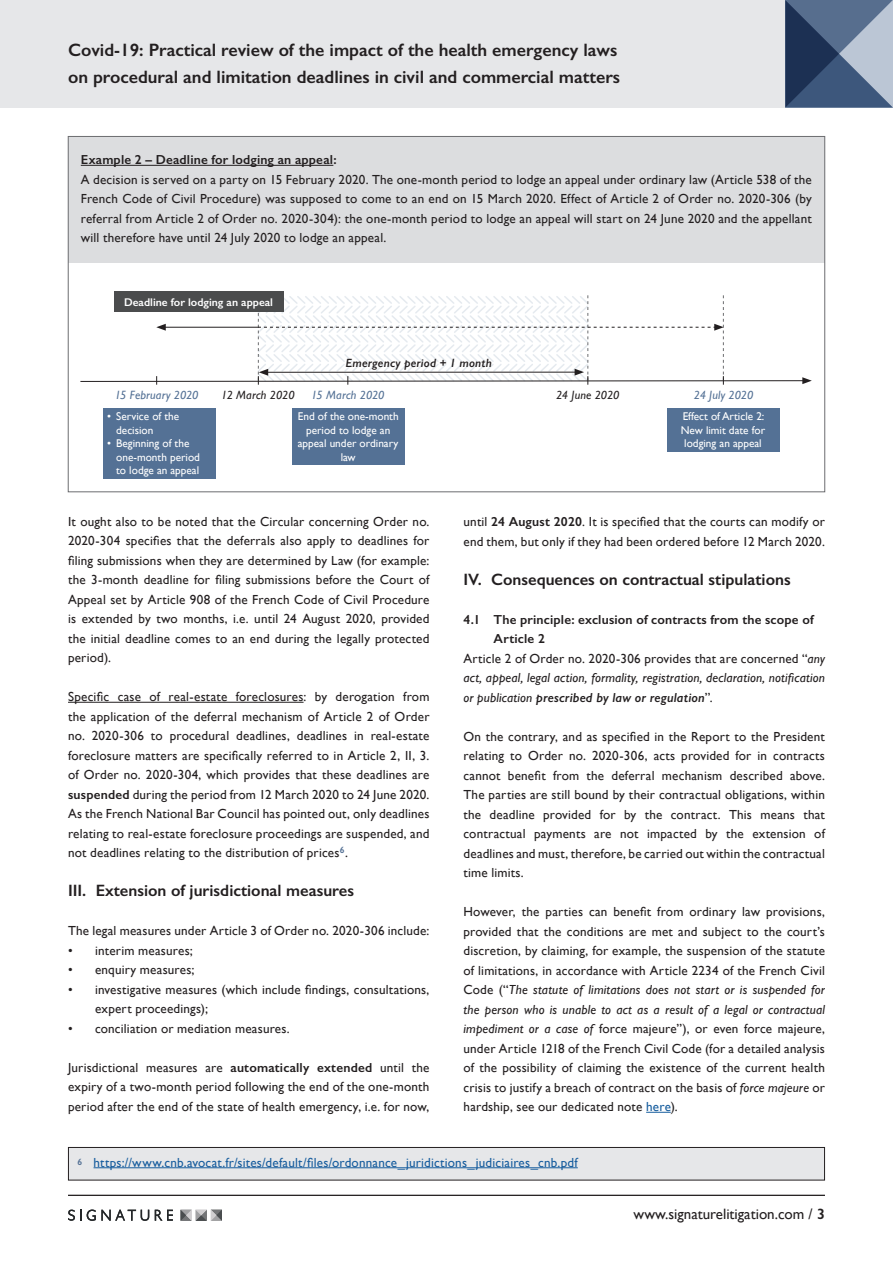
<style>
.page{position:relative;width:893px;height:1263px;background:#fff}
.page>*{position:absolute;margin:0;border:0;box-sizing:border-box;transform-origin:0 0}
.heading_1{font:600 18px "Gill Sans";color:#231f20}
.heading_1-2{font:600 16.5px "Gill Sans";color:#231f20}
.t1{font:15px "Gill Sans";color:#231f20}
.table_style{font:13.2px/19.5px "Gill Sans";letter-spacing:.015em;color:#231f20;text-align:justify}
.table_style-2{font:italic 13.2px/19.5px "Gill Sans";letter-spacing:.015em;color:#231f20;text-align:justify}
.table_style-3{font:13.2px "Gill Sans";letter-spacing:.015em;color:#175d9e}
.INDENT{font:600 13.2px/19.5px "Gill Sans";letter-spacing:.015em;color:#231f20}
.underline{font:600 13.2px "Gill Sans";letter-spacing:.015em;color:#231f20}
.table_style-4{font:italic 12px "Gill Sans";letter-spacing:.01em;color:#547195}
.table_style-5{font:italic 600 12px "Gill Sans";letter-spacing:.015em;color:#231f20}
.table_style-6{font:italic 12px "Gill Sans";letter-spacing:-.01em;color:#231f20}
.table_style-7{font:italic 12px "Gill Sans";letter-spacing:-.01em;color:#547195}
.heading_1-3{font:11.25px/13.5px "Gill Sans";color:#fff;text-align:center}
.heading_1-4{font:600 11.25px "Gill Sans";color:#fff}
.table_style-8{font:600 9px "Gill Sans";color:#547195}
.s1{font-weight:600}
.s2{font-style:normal}
.s3{font-style:italic}
.s4{color:#175d9e}
</style>
<div class="page">
<div style="left:0;top:0;width:893px;height:108px;background:#e6e7e9"></div>
<svg style="left:785px;top:0;width:108px;height:108px;background:#5a6e8c"></svg>
<svg style="left:155px;top:1210px;width:18px;height:11px"></svg>
<svg style="left:68px;top:1209px;width:81px;height:12px"></svg>
<svg style="left:181px;top:1210px;width:41px;height:11px"></svg>
<hr style="left:68px;top:1195px;width:757px;height:1px;background:#231f20">
<div style="left:68px;top:136px;width:757px;height:126px;background:#dcdddf"></div>
<hr style="left:68px;top:702px;width:236px;height:1px;background:#231f20">
<svg style="left:646px;top:1112px;width:25px;height:1px"></svg>
<hr style="left:81px;top:165px;width:252px;height:1px;background:#231f20">
<div style="left:68px;top:1147px;width:756px;height:33px;background:#e6e7e9"></div>
<div style="left:68px;top:1147px;width:757px;height:33px;border:1px solid #231f20"></div>
<hr style="left:94px;top:1167px;width:484px;height:1px;background:#175d9e">
<div style="left:667px;top:408px;width:112px;height:44px;background:#547195"></div>
<div style="left:292px;top:408px;width:112px;height:57px;background:#547195"></div>
<svg style="left:80px;top:294px;width:732px;height:91px"></svg>
<div style="left:114px;top:291px;width:169px;height:21px;background:#4b4c4d"></div>
<div style="left:103px;top:408px;width:112px;height:71px;background:#547195"></div>
<p class="heading_1" style="left:68px;top:39px;width:551px">Covid-19: Practical review of the impact of the health emergency laws</p>
<p class="heading_1" style="left:68px;top:66px;width:554px">on procedural and limitation deadlines in civil and commercial matters</p>
<p class="underline" style="left:81px;top:152px;width:257px">Example 2 – Deadline for lodging an appeal:</p>
<p class="table_style" style="left:81px;top:169px;width:732px">A decision is served on a party on 15 February 2020. The one-month period to lodge an appeal under ordinary law (Article 538 of the French Code of Civil Procedure) was supposed to come to an end on 15 March 2020. Effect of Article 2 of Order no. 2020-306 (by referral from Article 2 of Order no. 2020-304): the one-month period to lodge an appeal will start on 24 June 2020 and the appellant will therefore have until 24 July 2020 to lodge an appeal.</p>
<p class="heading_1-4" style="left:124px;top:295px;width:150px">Deadline for lodging an appeal</p>
<p class="table_style-5" style="left:346px;top:356px;width:148px">Emergency period + 1 month</p>
<p class="table_style-4" style="left:115px;top:388px;width:85px">15 February 2020</p>
<p class="table_style-6" style="left:221px;top:388px;width:75px">12 March 2020</p>
<p class="table_style-4" style="left:311px;top:388px;width:75px">15 March 2020</p>
<p class="table_style-6" style="left:556px;top:388px;width:65px">24 June 2020</p>
<p class="table_style-7" style="left:694px;top:388px;width:61px">24 July 2020</p>
<p class="heading_1-3" style="left:683px;top:410px;width:83px">Effect of Article 2:</p>
<p class="heading_1-3" style="left:681px;top:423px;width:86px">New limit date for lodging an appeal</p>
<p class="heading_1-3" style="left:298px;top:410px;width:102px">End of the one-month period to lodge an appeal under ordinary law</p>
<p class="heading_1-3" style="left:116px;top:410px;width:65px;text-align:left;text-indent:-9px">• Service of the decision</p>
<p class="heading_1-3" style="left:116px;top:437px;width:85px;text-align:left;text-indent:-9px">• Beginning of the one-month period to lodge an appeal</p>
<p class="table_style" style="left:68px;top:511px;width:363px">It ought also to be noted that the Circular concerning Order no.<br>2020-304 specifies that the deferrals also apply to deadlines for filing submissions when they are determined by Law (for example: the 3-month deadline for filing submissions before the Court of Appeal set by Article 908 of the French Code of Civil Procedure is extended by two months, i.e. until 24 August 2020, provided the initial deadline comes to an end during the legally protected period).</p>
<p class="table_style" style="left:68px;top:687px;width:363px">Specific case of real-estate foreclosures: by derogation from the application of the deferral mechanism of Article 2 of Order no. 2020-306 to procedural deadlines, deadlines in real-estate foreclosure matters are specifically referred to in Article 2, II, 3. of Order no. 2020-304, which provides that these deadlines are <span class="s1">suspended</span> during the period from 12 March 2020 to 24 June 2020.<br>As the French National Bar Council has pointed out, only deadlines relating to real-estate foreclosure proceedings are suspended, and not deadlines relating to the distribution of prices<sup>6</sup>.</p>
<p class="heading_1-2" style="left:68px;top:881px;width:287px">III. Extension of jurisdictional measures</p>
<p class="table_style" style="left:68px;top:921px;width:363px">The legal measures under Article 3 of Order no. 2020-306 include:</p>
<p class="table_style" style="left:68px;top:940px;width:126px">• interim measures;</p>
<p class="table_style" style="left:68px;top:960px;width:128px">• enquiry measures;</p>
<p class="table_style" style="left:95px;top:979px;width:336px;text-indent:-27px">• investigative measures (which include findings, consultations, expert proceedings);</p>
<p class="table_style" style="left:68px;top:1018px;width:223px">• conciliation or mediation measures.</p>
<p class="table_style" style="left:68px;top:1057px;width:363px">Jurisdictional measures are <span class="s1">automatically extended</span> until the expiry of a two-month period following the end of the one-month period after the end of the state of health emergency, i.e. for now,</p>
<p class="table_style" style="left:463px;top:512px;width:363px">until <span class="s1">24 August 2020</span>. It is specified that the courts can modify or end them, but only if they had been ordered before 12 March 2020.</p>
<p class="heading_1-2" style="left:463px;top:569px;width:329px">IV. Consequences on contractual stipulations</p>
<p class="INDENT" style="left:493px;top:609px;width:322px;text-indent:-30px">4.1 The principle: exclusion of contracts from the scope of<br>Article 2</p>
<p class="table_style-2" style="left:463px;top:648px;width:363px"><span class="s2">Article 2 of Order no. 2020-306 provides that are concerned “</span>any act, appeal, legal action, formality, registration, declaration, notification or publication <span class="s1">prescribed by law or regulation</span><span class="s2">”.</span></p>
<p class="table_style" style="left:463px;top:726px;width:363px">On the contrary, and as specified in the Report to the President relating to Order no. 2020-306, acts provided for in contracts cannot benefit from the deferral mechanism described above.<br>The parties are still bound by their contractual obligations, within the deadline provided for by the contract. This means that contractual payments are not impacted by the extension of deadlines and must, therefore, be carried out within the contractual time limits.</p>
<p class="table_style" style="left:463px;top:902px;width:363px">However, the parties can benefit from ordinary law provisions, provided that the conditions are met and subject to the court’s discretion, by claiming, for example, the suspension of the statute of limitations, in accordance with Article 2234 of the French Civil Code (“<span class="s3">The statute of limitations does not start or is suspended for the person who is unable to act as a result of a legal or contractual impediment or a case of</span> force majeure”), or even force majeure, under Article 1218 of the French Civil Code (for a detailed analysis of the possibility of claiming the existence of the current health crisis to justify a breach of contract on the basis of <span class="s3">force majeure</span> or hardship, see our dedicated note <span class="s4">here</span>).</p>
<p class="table_style-8" style="left:77px;top:1156px;width:6px">6</p>
<p class="table_style-3" style="left:94px;top:1154px;width:486px">https://www.cnb.avocat.fr/sites/default/files/ordonnance_juridictions_judiciaires_cnb.pdf</p>
<p class="t1" style="left:634px;top:1205px;width:193px">www.signaturelitigation.com / <span class="s1">3</span></p>
</div>
